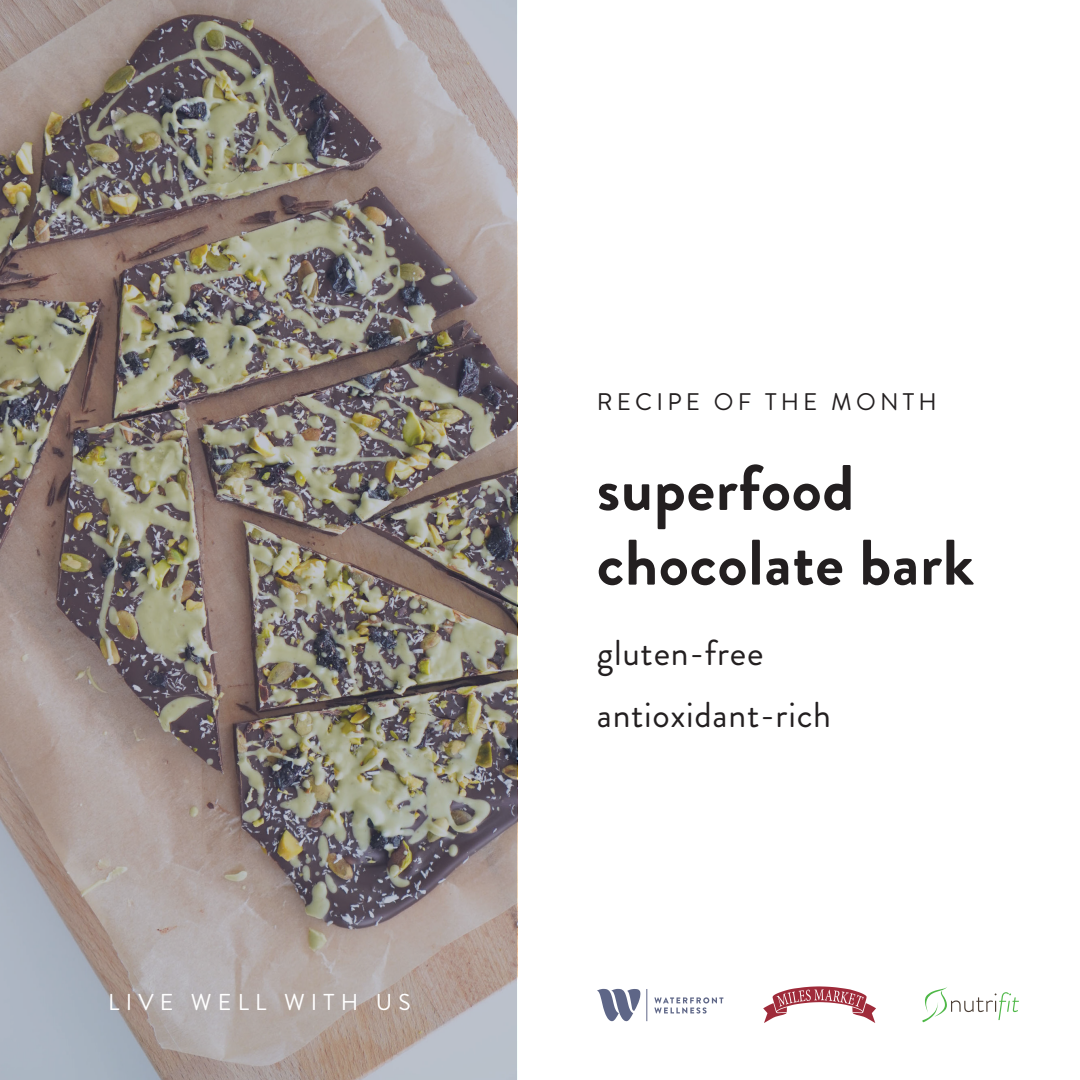
<style>
.page{position:relative;width:1080px;height:1080px;background:#fff}
.page>*{position:absolute;margin:0;border:0;box-sizing:border-box;transform-origin:0 0}
.t1{font:700 64.2px/74.7px "Brandon Grotesque";letter-spacing:.01em;color:#231f20}
.t2{font:36px "Brandon Grotesque";letter-spacing:.02em;color:#231f20}
.t3{font:24px "Brandon Grotesque";letter-spacing:.175em;color:#231f20}
.t4{font:23px "Brandon Grotesque";letter-spacing:.27em;color:#fff}
</style>
<div class="page">
<img style="left:0;top:0;width:517px;height:1080px">
<svg style="left:763px;top:986px;width:113px;height:37px"></svg>
<svg style="left:597px;top:989px;width:43px;height:32px"></svg>
<svg style="left:654px;top:997px;width:69px;height:17px"></svg>
<hr style="left:647px;top:989px;width:1px;height:32px;background:#5e6687">
<svg style="left:922px;top:987px;width:97px;height:35px"></svg>
<p class="t4" style="left:108px;top:986px;width:304px">LIVE WELL WITH US</p>
<p class="t3" style="left:597px;top:386px;width:341px">RECIPE OF THE MONTH</p>
<p class="t1" style="left:597px;top:451px;width:379px">superfood chocolate bark</p>
<p class="t2" style="left:597px;top:628px;width:168px">gluten-free</p>
<p class="t2" style="left:597px;top:690px;width:236px">antioxidant-rich</p>
</div>
